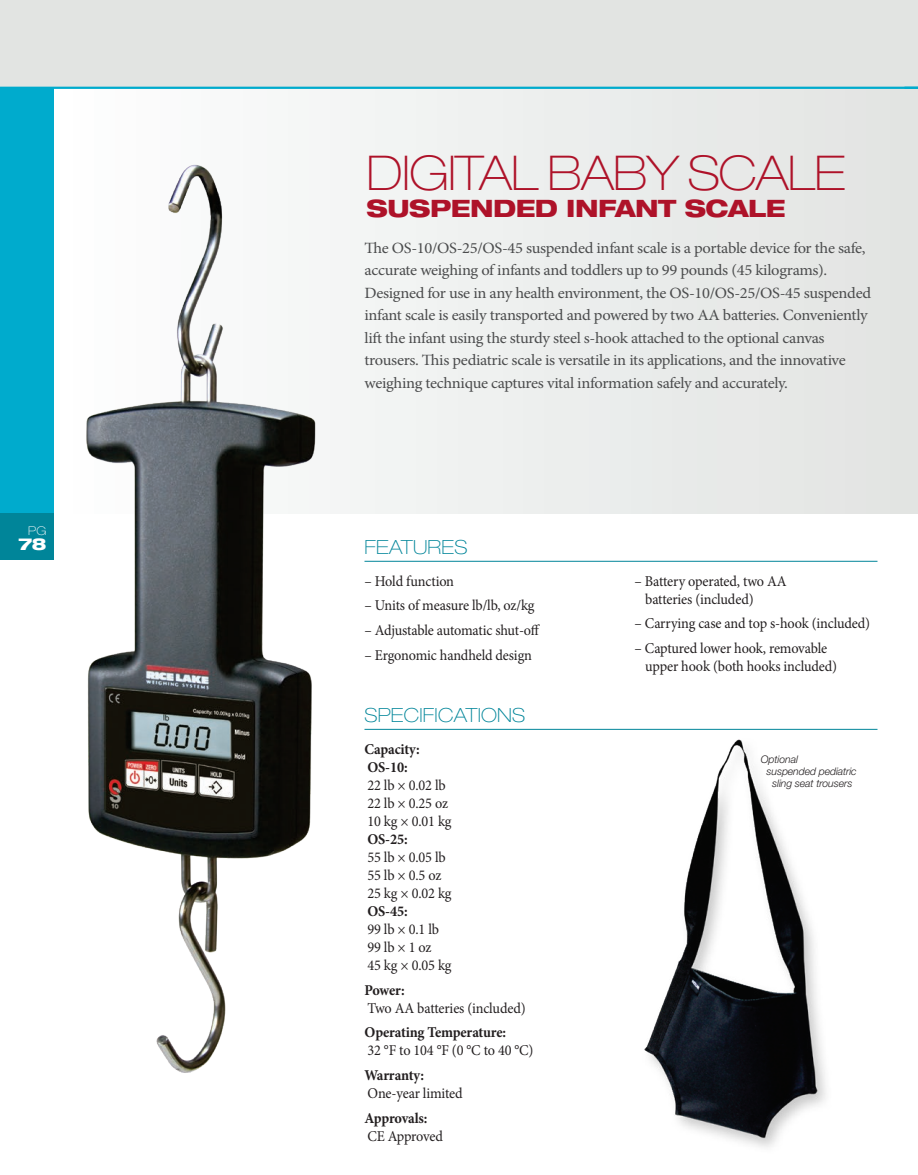
<style>
.page{position:relative;width:918px;height:1175px;background:#fff}
.page>*{position:absolute;margin:0;border:0;box-sizing:border-box;transform-origin:0 0}
.Model_Name{font:100 expanded 48px "Helvetica Neue LT Std";letter-spacing:-.02em;color:#ae1229}
.Model_Name-2{font:800 expanded 24px "Helvetica Neue LT Std";letter-spacing:-.02em;color:#ae1229}
.SubHead_Blue_with_Rule{font:100 expanded 19.5px "Helvetica Neue LT Std";letter-spacing:.01em;color:#008599}
.t1{font:800 expanded 16.5px "Helvetica Neue LT Std";color:#fff}
.Product_Information{font:15.6px/22.5px "Minion Pro";letter-spacing:-.02em;color:#4b4c4d;scale:1.05 1}
.Specifications{font:15px/18px "Minion Pro";letter-spacing:-.01em;color:#231f20;scale:.95 1}
.Specifications-2{font:700 15px/18px "Minion Pro";letter-spacing:-.015em;color:#231f20;scale:.95 1}
.t2{font:100 expanded 12px "Helvetica Neue LT Std";color:#fff}
.t3{font:italic 300 10.5px "Helvetica Neue LT Std";letter-spacing:-.01em;color:#231f20}
.s1{font-weight:700}
.s2{font-weight:400}
</style>
<div class="page">
<div style="left:49px;top:88px;width:869px;height:425px;background:#eaedec"></div>
<div style="left:0;top:0;width:918px;height:88px;background:#e2e4e2"></div>
<img style="left:54px;top:129px;width:294px;height:944px">
<img style="left:644px;top:739px;width:182px;height:408px">
<hr style="left:364px;top:561px;width:514px;height:1px;background:#008599">
<hr style="left:364px;top:729px;width:514px;height:1px;background:#008599">
<div style="left:0;top:88px;width:54px;height:425px;background:#00abcd"></div>
<div style="left:0;top:513px;width:54px;height:47px;background:#008599"></div>
<hr style="left:0;top:87px;width:918px;height:2px;background:#00abcd">
<p class="t2" style="left:28px;top:524px;width:20px">PG</p>
<p class="t1" style="left:18px;top:534px;width:30px">78</p>
<p class="Model_Name" style="left:367px;top:144px;width:480px">DIGITAL BABY SCALE</p>
<p class="Model_Name-2" style="left:367px;top:193px;width:420px">SUSPENDED INFANT SCALE</p>
<p class="Product_Information" style="left:364px;top:236px;width:484px">The OS-10/OS-25/OS-45 suspended infant scale is a portable device for the safe, accurate weighing of infants and toddlers up to 99 pounds (45 kilograms).<br>Designed for use in any health environment, the OS-10/OS-25/OS-45 suspended infant scale is easily transported and powered by two AA batteries. Conveniently lift the infant using the sturdy steel s-hook attached to the optional canvas trousers. This pediatric scale is versatile in its applications, and the innovative weighing technique captures vital information safely and accurately.</p>
<p class="SubHead_Blue_with_Rule" style="left:364px;top:535px;width:104px">FEATURES</p>
<p class="Specifications" style="left:364px;top:572px;width:96px">– Hold function</p>
<p class="Specifications" style="left:364px;top:596px;width:181px">– Units of measure lb/lb, oz/kg</p>
<p class="Specifications" style="left:364px;top:621px;width:186px">– Adjustable automatic shut-off</p>
<p class="Specifications" style="left:364px;top:646px;width:178px">– Ergonomic handheld design</p>
<p class="SubHead_Blue_with_Rule" style="left:364px;top:703px;width:162px">SPECIFICATIONS</p>
<p class="Specifications" style="left:364px;top:740px;width:93px"><span class="s1">Capacity:<br>OS-10:<br></span>22 lb × 0.02 lb<br>22 lb × 0.25 oz<br>10 kg × 0.01 kg<br><span class="s1">OS-25:<br></span>55 lb × 0.05 lb<br>55 lb × 0.5 oz<br>25 kg × 0.02 kg<br><span class="s1">OS-45:<br></span>99 lb × 0.1 lb<br>99 lb × 1 oz<br>45 kg × 0.05 kg</p>
<p class="Specifications" style="left:364px;top:980px;width:171px"><span class="s1">Power:<br></span>Two AA batteries (included)</p>
<p class="Specifications" style="left:364px;top:1023px;width:179px"><span class="s1">Operating Temperature:<br></span>32 °F to 104 °F (0 °C to 40 °C)</p>
<p class="Specifications" style="left:364px;top:1066px;width:105px"><span class="s1">Warranty:<br></span>One-year limited</p>
<p class="Specifications-2" style="left:364px;top:1108px;width:84px">Approvals:<br><span class="s2">CE Approved</span></p>
<p class="Specifications" style="left:645px;top:572px;width:150px;text-indent:-11px">– Battery operated, two AA batteries (included)</p>
<p class="Specifications" style="left:634px;top:614px;width:250px">– Carrying case and top s-hook (included)</p>
<p class="Specifications" style="left:645px;top:639px;width:203px;text-indent:-11px">– Captured lower hook, removable upper hook (both hooks included)</p>
<p class="t3" style="left:761px;top:753px;width:38px">Optional</p>
<p class="t3" style="left:767px;top:765px;width:92px">suspended pediatric</p>
<p class="t3" style="left:772px;top:777px;width:82px">sling seat trousers</p>
</div>
